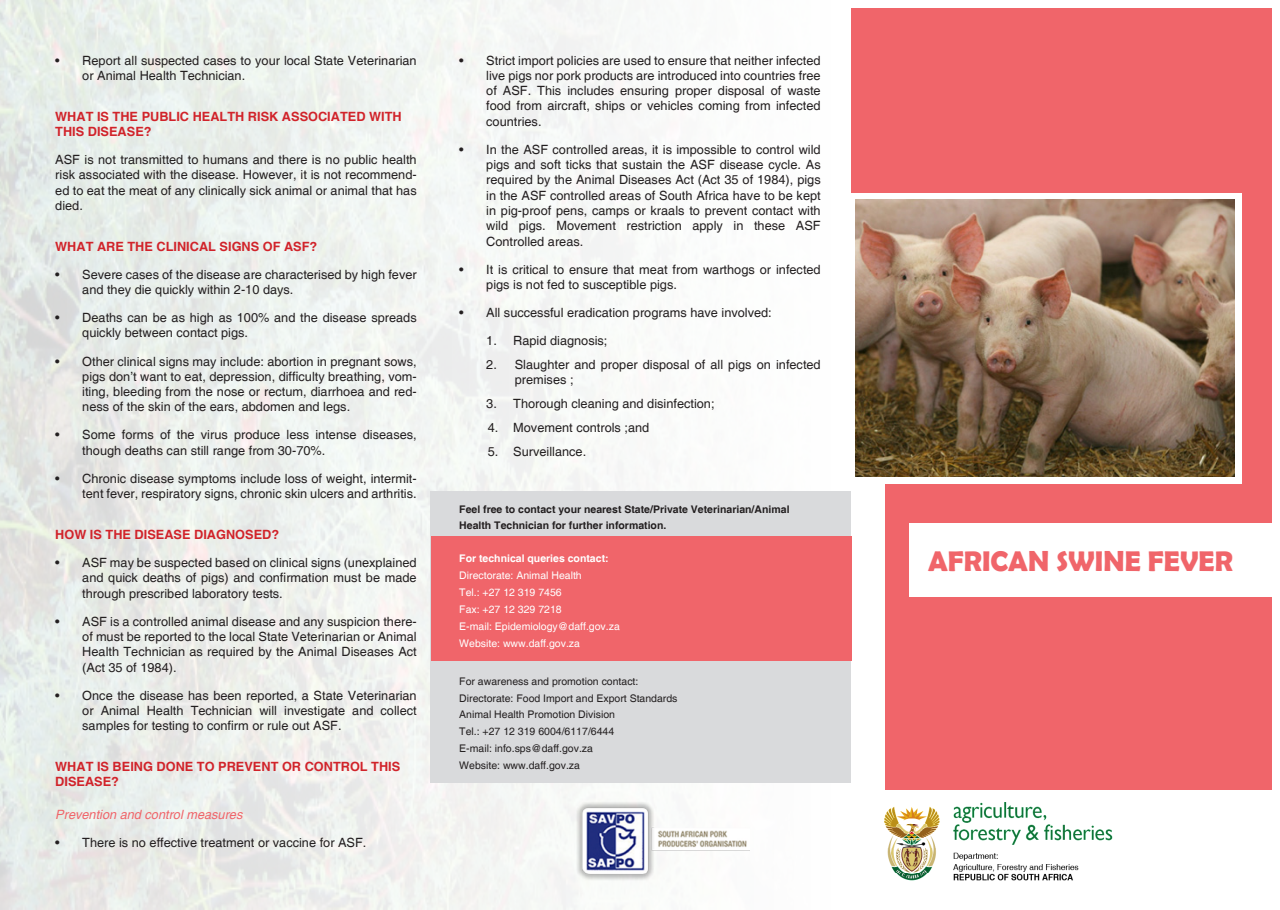
<style>
.page{position:relative;width:1280px;height:910px;background:#fff}
.page>*{position:absolute;margin:0;border:0;box-sizing:border-box;transform-origin:0 0}
.t1{font:700 28.5px "Berlin Sans FB Demi";color:#f0656a}
.body{font:12.75px/15.3px "Helvetica";color:#231f20;text-align:justify}
.sub_1{font:700 12.75px/15.3px "Helvetica";color:#d1232a}
.Sub_2{font:italic 12.75px "Helvetica";color:#f0656a}
.body-2{font:10.5px "Helvetica";color:#231f20}
.body-3{font:10.5px "Helvetica";color:#fff}
.body-4{font:700 10.5px/15.3px "Helvetica";color:#231f20}
.body-5{font:700 10.5px "Helvetica";color:#fff}
</style>
<div class="page">
<div style="left:430px;top:491px;width:421px;height:291px;background:#d9dadc"></div>
<div style="left:431px;top:537px;width:420px;height:124px;background:#f0656a"></div>
<div style="left:884px;top:484px;width:387px;height:306px;background:#f0656a"></div>
<div style="left:851px;top:9px;width:420px;height:184px;background:#f0656a"></div>
<div style="left:1242px;top:193px;width:29px;height:297px;background:#f0656a"></div>
<div style="left:909px;top:523px;width:362px;height:124px;background:#fff"></div>
<img style="left:884px;top:803px;width:229px;height:77px">
<img style="left:855px;top:200px;width:380px;height:276px">
<div style="left:908px;top:597px;width:363px;height:68px;background:#f0656a"></div>
<img style="left:574px;top:802px;width:175px;height:78px">
<p class="body" style="left:82px;top:53px;width:336px;text-indent:-27px">• Report all suspected cases to your local State Veterinarian or Animal Health Technician.</p>
<p class="sub_1" style="left:55px;top:109px;width:348px">WHAT IS THE PUBLIC HEALTH RISK ASSOCIATED WITH<br>THIS DISEASE?</p>
<p class="body" style="left:55px;top:152px;width:363px">ASF is not transmitted to humans and there is no public health risk associated with the disease. However, it is not recommend&shy;ed to eat the meat of any clinically sick animal or animal that has died.</p>
<p class="sub_1" style="left:55px;top:239px;width:264px">WHAT ARE THE CLINICAL SIGNS OF ASF?</p>
<p class="body" style="left:82px;top:267px;width:336px;text-indent:-27px">• Severe cases of the disease are characterised by high fever and they die quickly within 2-10 days.</p>
<p class="body" style="left:82px;top:310px;width:336px;text-indent:-27px">• Deaths can be as high as 100% and the disease spreads quickly between contact pigs.</p>
<p class="body" style="left:82px;top:354px;width:336px;text-indent:-27px">• Other clinical signs may include: abortion in pregnant sows, pigs don’t want to eat, depression, difficulty breathing, vom&shy;iting, bleeding from the nose or rectum, diarrhoea and red&shy;ness of the skin of the ears, abdomen and legs.</p>
<p class="body" style="left:82px;top:428px;width:336px;text-indent:-27px">• Some forms of the virus produce less intense diseases, though deaths can still range from 30-70%.</p>
<p class="body" style="left:55px;top:471px;width:363px;text-align:right">• Chronic disease symptoms include loss of weight, intermit&shy;tent fever, respiratory signs, chronic skin ulcers and arthritis.</p>
<p class="sub_1" style="left:55px;top:527px;width:225px">HOW IS THE DISEASE DIAGNOSED?</p>
<p class="body" style="left:82px;top:555px;width:336px;text-indent:-27px">• ASF may be suspected based on clinical signs (unexplained and quick deaths of pigs) and confirmation must be made through prescribed laboratory tests.</p>
<p class="body" style="left:82px;top:614px;width:336px;text-indent:-27px">• ASF is a controlled animal disease and any suspicion there&shy;of must be reported to the local State Veterinarian or Animal Health Technician as required by the Animal Diseases Act (Act 35 of 1984).</p>
<p class="body" style="left:82px;top:688px;width:336px;text-indent:-27px">• Once the disease has been reported, a State Veterinarian or Animal Health Technician will investigate and collect samples for testing to confirm or rule out ASF.</p>
<p class="sub_1" style="left:55px;top:760px;width:346px">WHAT IS BEING DONE TO PREVENT OR CONTROL THIS<br>DISEASE?</p>
<p class="Sub_2" style="left:55px;top:807px;width:189px">Prevention and control measures</p>
<p class="body" style="left:55px;top:835px;width:313px">• There is no effective treatment or vaccine for ASF.</p>
<p class="body" style="left:486px;top:53px;width:336px;text-indent:-27px">• Strict import policies are used to ensure that neither infected live pigs nor pork products are introduced into countries free of ASF. This includes ensuring proper disposal of waste food from aircraft, ships or vehicles coming from infected countries.</p>
<p class="body" style="left:486px;top:142px;width:336px;text-indent:-27px">• In the ASF controlled areas, it is impossible to control wild pigs and soft ticks that sustain the ASF disease cycle. As required by the Animal Diseases Act (Act 35 of 1984), pigs in the ASF controlled areas of South Africa have to be kept in pig-proof pens, camps or kraals to prevent contact with wild pigs. Movement restriction apply in these ASF Controlled areas.</p>
<p class="body" style="left:486px;top:262px;width:336px;text-indent:-27px">• It is critical to ensure that meat from warthogs or infected pigs is not fed to susceptible pigs.</p>
<p class="body" style="left:459px;top:305px;width:314px">• All successful eradication programs have involved:</p>
<p class="body" style="left:486px;top:333px;width:123px">1. Rapid diagnosis;</p>
<p class="body" style="left:515px;top:357px;width:307px;text-indent:-28px">2. Slaughter and proper disposal of all pigs on infected premises ;</p>
<p class="body" style="left:486px;top:396px;width:230px">3. Thorough cleaning and disinfection;</p>
<p class="body" style="left:488px;top:420px;width:163px">4. Movement controls ;and</p>
<p class="body" style="left:488px;top:444px;width:100px">5. Surveillance.</p>
<p class="body-4" style="left:459px;top:502px;width:332px">Feel free to contact your nearest State/Private Veterinarian/Animal<br>Health Technician for further information.</p>
<p class="body-5" style="left:459px;top:552px;width:151px">For technical queries contact:</p>
<p class="body-3" style="left:459px;top:570px;width:124px">Directorate: Animal Health</p>
<p class="body-3" style="left:459px;top:586px;width:104px">Tel.: +27 12 319 7456</p>
<p class="body-3" style="left:459px;top:603px;width:104px">Fax: +27 12 329 7218</p>
<p class="body-3" style="left:459px;top:620px;width:162px">E-mail: Epidemiology@daff.gov.za</p>
<p class="body-3" style="left:459px;top:637px;width:122px">Website: www.daff.gov.za</p>
<p class="body-2" style="left:459px;top:675px;width:181px">For awareness and promotion contact:</p>
<p class="body-2" style="left:459px;top:692px;width:220px">Directorate: Food Import and Export Standards</p>
<p class="body-2" style="left:459px;top:709px;width:157px">Animal Health Promotion Division</p>
<p class="body-2" style="left:459px;top:725px;width:156px">Tel.: +27 12 319 6004/6117/6444</p>
<p class="body-2" style="left:459px;top:742px;width:135px">E-mail: info.sps@daff.gov.za</p>
<p class="body-2" style="left:459px;top:759px;width:122px">Website: www.daff.gov.za</p>
<p class="t1" style="left:928px;top:544px;width:306px">AFRICAN SWINE FEVER</p>
</div>
